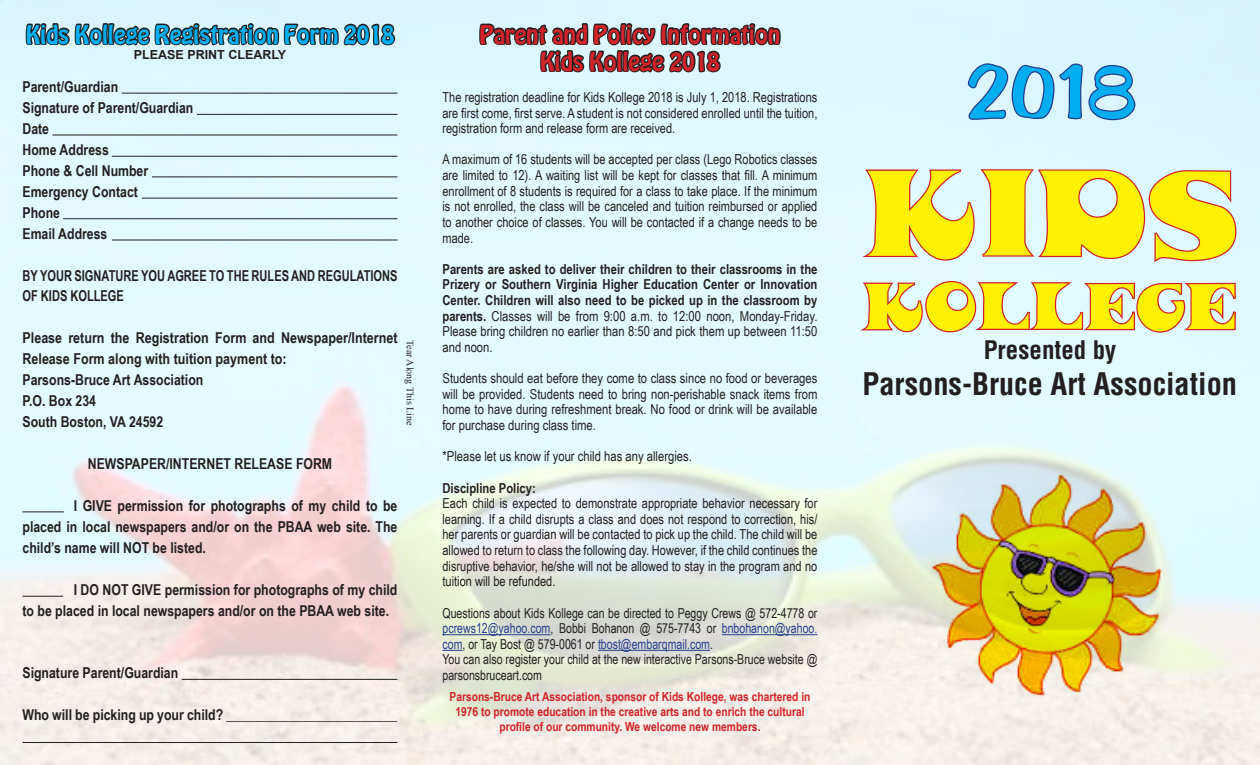
<style>
.page{position:relative;width:1260px;height:765px;background:#fff}
.page>*{position:absolute;margin:0;border:0;box-sizing:border-box;transform-origin:0 0}
.t1{font:115px "Barracon Display S Si";color:#fff101}
.t2{font:75px "Arab Bru D";color:#00aeef}
.t3{font:61.25px "Barracon Display S Si";color:#fff101}
.t4{font:700 condensed 30.38px "Helvetica";color:#231f20}
.t5{font:700 condensed 25px "Helvetica";color:#231f20}
.t6{font:22.5px "Boffo S Si";color:#d1232a}
.t7{font:22.5px "Boffo S Si";color:#00aeef}
.t8{font:700 15px/21px "Arial Narrow";color:#231f20}
.t9{font:700 15px/21px "Arial Narrow";color:#231f20;scale:.9 1}
.t10{font:13.75px/15.6px "Arial Narrow";color:#231f20;text-align:justify}
.t11{font:700 13.75px/15.6px "Arial Narrow";color:#231f20;text-align:justify}
.t12{font:13.75px/15.6px "Arial Narrow";color:#231f20;text-align:justify;scale:.94 1}
.t13{font:700 12.5px/15px "Arial Narrow";color:#d1232a;text-align:center}
.t14{font:700 12.5px "Arial";color:#231f20}
.t15{font:10px "Times New Roman";color:#231f20}
.s1{font-weight:400}
.s2{color:#253f8e}
</style>
<div class="page">
<img style="left:0;top:0;width:1260px;height:765px">
<svg style="left:856px;top:62px;width:382px;height:203px;background:#d7e5ee"></svg>
<svg style="left:854px;top:280px;width:383px;height:54px;background:#ddcbd0"></svg>
<svg style="left:24px;top:0;width:373px;height:73px;background:#b8cdd4"></svg>
<hr style="left:122px;top:93px;width:275px;height:1px;background:#231f20">
<hr style="left:197px;top:114px;width:200px;height:1px;background:#231f20">
<hr style="left:52px;top:135px;width:345px;height:1px;background:#231f20">
<hr style="left:112px;top:156px;width:285px;height:1px;background:#231f20">
<hr style="left:152px;top:177px;width:245px;height:1px;background:#231f20">
<hr style="left:142px;top:198px;width:255px;height:1px;background:#231f20">
<hr style="left:63px;top:218px;width:334px;height:1px;background:#231f20">
<hr style="left:112px;top:240px;width:285px;height:1px;background:#231f20">
<hr style="left:22px;top:512px;width:42px;height:1px;background:#231f20">
<hr style="left:22px;top:596px;width:41px;height:1px;background:#231f20">
<hr style="left:22px;top:742px;width:375px;height:1px;background:#231f20">
<hr style="left:182px;top:679px;width:215px;height:1px;background:#231f20">
<hr style="left:442px;top:634px;width:108px;height:1px;background:#253f8e">
<hr style="left:722px;top:634px;width:95px;height:1px;background:#253f8e">
<svg style="left:442px;top:650px;width:21px;height:1px"></svg>
<hr style="left:598px;top:650px;width:112px;height:1px;background:#253f8e">
<svg style="left:478px;top:0;width:304px;height:74px;background:#a6b7be"></svg>
<img style="left:930px;top:472px;width:235px;height:226px">
<p class="t7" style="left:26px;top:19px;width:370px">Kids Kollege Registration Form 2018</p>
<p class="t14" style="left:134px;top:47px;width:154px">PLEASE PRINT CLEARLY</p>
<p class="t8" style="left:22px;top:76px;width:97px">Parent/Guardian</p>
<p class="t8" style="left:22px;top:97px;width:172px">Signature of Parent/Guardian</p>
<p class="t8" style="left:22px;top:117px;width:28px">Date</p>
<p class="t8" style="left:22px;top:138px;width:88px">Home Address</p>
<p class="t8" style="left:22px;top:159px;width:127px">Phone &amp; Cell Number</p>
<p class="t8" style="left:22px;top:180px;width:117px">Emergency Contact</p>
<p class="t8" style="left:22px;top:201px;width:39px">Phone</p>
<p class="t8" style="left:22px;top:222px;width:87px">Email Address</p>
<p class="t9" style="left:22px;top:264px;width:418px">BY YOUR SIGNATURE YOU AGREE TO THE RULES AND REGULATIONS<br>OF KIDS KOLLEGE</p>
<p class="t8" style="left:22px;top:327px;width:377px">Please return the Registration Form and Newspaper/Internet<br>Release Form along with tuition payment to:</p>
<p class="t8" style="left:22px;top:369px;width:182px">Parsons-Bruce Art Association</p>
<p class="t8" style="left:22px;top:390px;width:75px">P.O. Box 234</p>
<p class="t8" style="left:22px;top:411px;width:142px">South Boston, VA 24592</p>
<p class="t8" style="left:88px;top:452px;width:246px">NEWSPAPER/INTERNET RELEASE FORM</p>
<p class="t8" style="left:22px;top:494px;width:377px;text-align:justify;text-indent:51px">I GIVE permission for photographs of my child to be placed in local newspapers and/or on the PBAA web site. The child’s name will NOT be listed.</p>
<p class="t8" style="left:22px;top:578px;width:376px;text-indent:51px">I DO NOT GIVE permission for photographs of my child to be placed in local newspapers and/or on the PBAA web site.</p>
<p class="t15" style="left:416px;top:340px;width:87px;rotate:90deg">Tear Along This Line</p>
<p class="t8" style="left:22px;top:662px;width:157px">Signature Parent/Guardian</p>
<p class="t8" style="left:22px;top:704px;width:376px">Who will be picking up your child? _________________________</p>
<p class="t6" style="left:480px;top:19px;width:302px">Parent and Policy Information</p>
<p class="t6" style="left:540px;top:46px;width:181px">Kids Kollege 2018</p>
<p class="t10" style="left:442px;top:89px;width:376px">The registration deadline for Kids Kollege 2018 is July 1, 2018. Registrations are first come, first serve. A student is not considered enrolled until the tuition, registration form and release form are received.</p>
<p class="t10" style="left:442px;top:151px;width:377px">A maximum of 16 students will be accepted per class (Lego Robotics classes are limited to 12). A waiting list will be kept for classes that fill. A minimum enrollment of 8 students is required for a class to take place. If the minimum is not enrolled, the class will be canceled and tuition reimbursed or applied to another choice of classes. You will be contacted if a change needs to be made.</p>
<p class="t11" style="left:442px;top:261px;width:377px">Parents are asked to deliver their children to their classrooms in the Prizery or Southern Virginia Higher Education Center or Innovation Center. Children will also need to be picked up in the classroom by parents. <span class="s1">Classes will be from 9:00 a.m. to 12:00 noon, Monday-Friday.<br>Please bring children no earlier than 8:50 and pick them up between 11:50 and noon.</span></p>
<p class="t10" style="left:442px;top:370px;width:376px">Students should eat before they come to class since no food or beverages will be provided. Students need to bring non-perishable snack items from home to have during refreshment break. No food or drink will be available for purchase during class time.</p>
<p class="t10" style="left:442px;top:448px;width:251px">*Please let us know if your child has any allergies.</p>
<p class="t11" style="left:442px;top:479px;width:95px">Discipline Policy:</p>
<p class="t10" style="left:442px;top:495px;width:377px">Each child is expected to demonstrate appropriate behavior necessary for learning. If a child disrupts a class and does not respond to correction, his/ her parents or guardian will be contacted to pick up the child. The child will be allowed to return to class the following day. However, if the child continues the disruptive behavior, he/she will not be allowed to stay in the program and no tuition will be refunded.</p>
<p class="t12" style="left:442px;top:604px;width:400px">Questions about Kids Kollege can be directed to Peggy Crews @ 572-4778 or <span class="s2">pcrews12@yahoo.com</span>, Bobbi Bohanon @ 575-7743 or <span class="s2">bnbohanon@yahoo. com</span>, or Tay Bost @ 579-0061 or <span class="s2">tbost@embarqmail.com</span>.</p>
<p class="t12" style="left:442px;top:651px;width:400px">You can also register your child at the new interactive Parsons-Bruce website @ parsonsbruceart.com</p>
<p class="t13" style="left:450px;top:688px;width:362px">Parsons-Bruce Art Association, sponsor of Kids Kollege, was chartered in<br>1976 to promote education in the creative arts and to enrich the cultural profile of our community. We welcome new members.</p>
<p class="t2" style="left:966px;top:49px;width:170px">2018</p>
<p class="t1" style="left:862px;top:162px;width:376px">KIDS</p>
<p class="t3" style="left:862px;top:279px;width:376px">KOLLEGE</p>
<p class="t5" style="left:984px;top:335px;width:134px">Presented by</p>
<p class="t4" style="left:862px;top:366px;width:376px">Parsons-Bruce Art Association</p>
</div>
